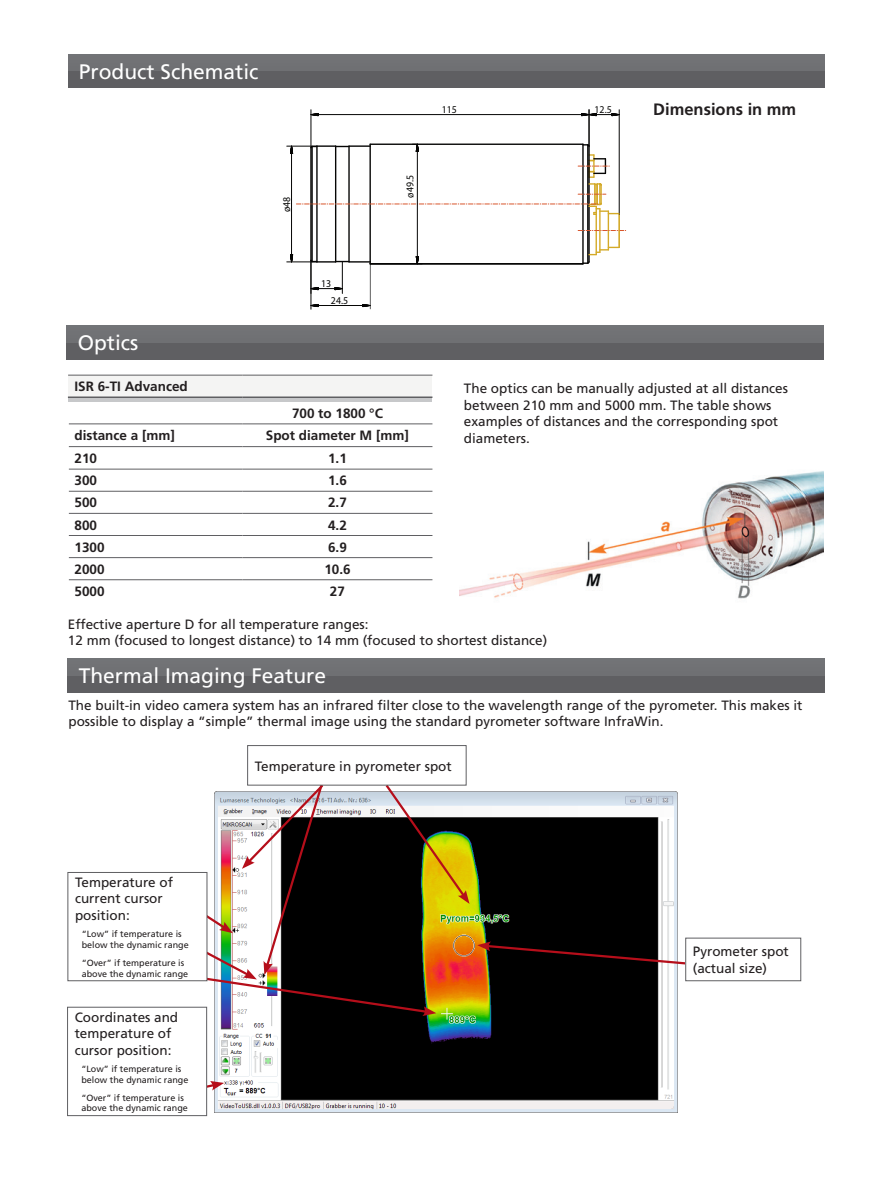
<style>
.page{position:relative;width:893px;height:1188px;background:#fff}
.page>*{position:absolute;margin:0;border:0;box-sizing:border-box;transform-origin:0 0}
.Section_Header{font:21px "Frutiger";color:#fff}
.Image_Caption{font:700 16.5px "Frutiger";color:#231f20}
.Body_Text{font:13.5px/16.5px "Frutiger";color:#231f20}
.Table_Head_Black{font:13.5px/16.2px "Frutiger";color:#231f20}
.Table_Head_Black-2{font:700 13.5px "Frutiger";color:#231f20}
.t1{font:10.35px/17px "Helvetica";color:#050504;scale:.94 1}
.Body_Text-2{font:9px/10.8px "Frutiger";color:#231f20}
</style>
<div class="page">
<div style="left:68px;top:54px;width:757px;height:34px;background:linear-gradient(to right,#68686b,#68686b)"></div>
<hr style="left:349px;top:261px;width:21px;height:2px;background:#050504">
<hr style="left:370px;top:263px;width:213px;height:1px;background:#050504">
<hr style="left:316px;top:146px;width:2px;height:116px;background:#050504">
<hr style="left:335px;top:146px;width:1px;height:116px;background:#050504">
<hr style="left:348px;top:146px;width:2px;height:116px;background:#050504">
<hr style="left:369px;top:144px;width:2px;height:120px;background:#050504">
<hr style="left:582px;top:144px;width:2px;height:120px;background:#050504">
<hr style="left:310px;top:148px;width:2px;height:112px;background:#050504">
<hr style="left:311px;top:146px;width:2px;height:116px;background:#050504">
<hr style="left:587px;top:145px;width:1px;height:118px;background:#050504">
<hr style="left:588px;top:146px;width:2px;height:116px;background:#050504">
<svg style="left:583px;top:247px;width:36px;height:18px"></svg>
<hr style="left:618px;top:214px;width:2px;height:33px;background:#d4aa28">
<hr style="left:608px;top:211px;width:1px;height:39px;background:#d4aa28">
<hr style="left:599px;top:209px;width:2px;height:43px;background:#d4aa28">
<hr style="left:595px;top:206px;width:2px;height:49px;background:#d4aa28">
<svg style="left:578px;top:230px;width:48px;height:1px"></svg>
<hr style="left:619px;top:214px;width:1px;height:33px;background:#d4aa28">
<svg style="left:416px;top:256px;width:3px;height:9px"></svg>
<hr style="left:417px;top:151px;width:1px;height:106px;background:#050504">
<hr style="left:370px;top:263px;width:52px;height:1px;background:#050504">
<svg style="left:290px;top:254px;width:3px;height:8px"></svg>
<hr style="left:291px;top:153px;width:1px;height:102px;background:#050504">
<hr style="left:287px;top:262px;width:30px;height:1px;background:#050504">
<svg style="left:442px;top:115px;width:16px;height:1px"></svg>
<svg style="left:312px;top:113px;width:7px;height:3px"></svg>
<hr style="left:318px;top:114px;width:264px;height:1px;background:#050504">
<hr style="left:311px;top:110px;width:1px;height:38px;background:#050504">
<svg style="left:363px;top:304px;width:7px;height:3px"></svg>
<hr style="left:318px;top:305px;width:45px;height:1px;background:#050504">
<svg style="left:309px;top:258px;width:41px;height:51px"></svg>
<hr style="left:370px;top:264px;width:1px;height:45px;background:#050504">
<svg style="left:581px;top:109px;width:38px;height:7px"></svg>
<hr style="left:589px;top:110px;width:1px;height:36px;background:#050504">
<svg style="left:286px;top:143px;width:334px;height:72px"></svg>
<hr style="left:619px;top:110px;width:1px;height:103px;background:#050504">
<div style="left:68px;top:375px;width:364px;height:22px;background:#f4f4f3"></div>
<div style="left:68px;top:397px;width:364px;height:5px;background:#c7c8ca"></div>
<hr style="left:69px;top:424px;width:173px;height:1px;background:#5f5f62">
<hr style="left:242px;top:424px;width:190px;height:1px;background:#5f5f62">
<hr style="left:68px;top:375px;width:174px;height:1px;background:#5f5f62">
<hr style="left:242px;top:375px;width:190px;height:1px;background:#5f5f62">
<hr style="left:68px;top:397px;width:174px;height:1px;background:#5f5f62">
<hr style="left:242px;top:397px;width:190px;height:1px;background:#5f5f62">
<hr style="left:69px;top:446px;width:173px;height:1px;background:#5f5f62">
<hr style="left:242px;top:446px;width:190px;height:1px;background:#5f5f62">
<hr style="left:69px;top:469px;width:173px;height:1px;background:#5f5f62">
<hr style="left:242px;top:469px;width:190px;height:1px;background:#5f5f62">
<hr style="left:69px;top:491px;width:173px;height:1px;background:#5f5f62">
<hr style="left:242px;top:491px;width:190px;height:1px;background:#5f5f62">
<hr style="left:69px;top:513px;width:173px;height:1px;background:#5f5f62">
<hr style="left:242px;top:513px;width:190px;height:1px;background:#5f5f62">
<hr style="left:69px;top:535px;width:173px;height:1px;background:#5f5f62">
<hr style="left:242px;top:535px;width:190px;height:1px;background:#5f5f62">
<hr style="left:69px;top:557px;width:173px;height:1px;background:#5f5f62">
<hr style="left:242px;top:557px;width:190px;height:1px;background:#5f5f62">
<hr style="left:69px;top:579px;width:173px;height:1px;background:#5f5f62">
<hr style="left:242px;top:579px;width:190px;height:1px;background:#5f5f62">
<img style="left:459px;top:471px;width:365px;height:128px">
<div style="left:67px;top:326px;width:757px;height:33px;background:linear-gradient(to right,#68696c,#68696c)"></div>
<div style="left:68px;top:658px;width:757px;height:34px;background:linear-gradient(to right,#68686b,#68686b)"></div>
<img style="left:215px;top:791px;width:463px;height:321px">
<svg style="left:477px;top:941px;width:208px;height:25px;background:#372220"></svg>
<svg style="left:207px;top:1081px;width:17px;height:20px"></svg>
<div style="left:67px;top:1007px;width:140px;height:109px;border:1px solid #5f5f62"></div>
<div style="left:685px;top:938px;width:116px;height:43px;border:1px solid #5f5f62"></div>
<svg style="left:170px;top:776px;width:299px;height:240px"></svg>
<div style="left:248px;top:746px;width:218px;height:39px;background:#fff"></div>
<div style="left:247px;top:745px;width:219px;height:41px;border:1px solid #5f5f62"></div>
<div style="left:68px;top:872px;width:139px;height:109px;background:#fff"></div>
<div style="left:68px;top:872px;width:139px;height:109px;border:1px solid #5f5f62"></div>
<h1 class="Section_Header" style="left:79px;top:59px;width:181px">Product Schematic</h1>
<p class="Section_Header" style="left:78px;top:331px;width:62px">Optics</p>
<p class="t1" style="left:278px;top:212px;width:18px;rotate:-90deg">ø48</p>
<p class="t1" style="left:331px;top:275px;width:20px;text-indent:-10px">13<br>24.5</p>
<p class="t1" style="left:401px;top:198px;width:26px;rotate:-90deg">ø49.5</p>
<p class="t1" style="left:442px;top:101px;width:18px">115</p>
<p class="t1" style="left:594px;top:101px;width:20px">12.5</p>
<p class="Image_Caption" style="left:653px;top:100px;width:145px">Dimensions in mm</p>
<p class="Table_Head_Black-2" style="left:74px;top:379px;width:115px">ISR 6-TI Advanced</p>
<p class="Body_Text" style="left:464px;top:380px;width:326px">The optics can be manually adjusted at all distances between 210 mm and 5000 mm. The table shows examples of distances and the corresponding spot diameters.</p>
<p class="Table_Head_Black-2" style="left:292px;top:405px;width:92px">700 to 1800 °C</p>
<p class="Table_Head_Black-2" style="left:74px;top:427px;width:102px">distance a [mm]</p>
<p class="Table_Head_Black-2" style="left:266px;top:427px;width:145px">Spot diameter M [mm]</p>
<p class="Table_Head_Black-2" style="left:74px;top:450px;width:24px">210</p>
<p class="Table_Head_Black-2" style="left:328px;top:450px;width:20px">1.1</p>
<p class="Table_Head_Black-2" style="left:74px;top:473px;width:24px">300</p>
<p class="Table_Head_Black-2" style="left:328px;top:473px;width:20px">1.6</p>
<p class="Table_Head_Black-2" style="left:74px;top:495px;width:24px">500</p>
<p class="Table_Head_Black-2" style="left:328px;top:495px;width:20px">2.7</p>
<p class="Table_Head_Black-2" style="left:74px;top:517px;width:24px">800</p>
<p class="Table_Head_Black-2" style="left:328px;top:517px;width:20px">4.2</p>
<p class="Table_Head_Black-2" style="left:74px;top:539px;width:32px">1300</p>
<p class="Table_Head_Black-2" style="left:328px;top:539px;width:20px">6.9</p>
<p class="Table_Head_Black-2" style="left:74px;top:561px;width:32px">2000</p>
<p class="Table_Head_Black-2" style="left:324px;top:561px;width:28px">10.6</p>
<p class="Table_Head_Black-2" style="left:74px;top:583px;width:32px">5000</p>
<p class="Table_Head_Black-2" style="left:330px;top:583px;width:17px">27</p>
<p class="Table_Head_Black" style="left:68px;top:616px;width:481px">Effective aperture D for all temperature ranges:<br>12 mm (focused to longest distance) to 14 mm (focused to shortest distance)</p>
<p class="Section_Header" style="left:79px;top:663px;width:249px">Thermal Imaging Feature</p>
<p class="Body_Text" style="left:68px;top:697px;width:735px">The built-in video camera system has an infrared filter close to the wavelength range of the pyrometer. This makes it possible to display a “simple” thermal image using the standard pyrometer software InfraWin.</p>
<p class="Body_Text" style="left:75px;top:874px;width:100px">Temperature of current cursor position:</p>
<p class="Body_Text-2" style="left:82px;top:929px;width:109px">“Low” if temperature is below the dynamic range</p>
<p class="Body_Text-2" style="left:82px;top:957px;width:108px">“Over” if temperature is above the dynamic range</p>
<p class="Body_Text" style="left:75px;top:1009px;width:105px">Coordinates and temperature of cursor position:</p>
<p class="Body_Text-2" style="left:81px;top:1064px;width:109px">“Low” if temperature is below the dynamic range</p>
<p class="Body_Text-2" style="left:81px;top:1092px;width:108px">“Over” if temperature is above the dynamic range</p>
<p class="Body_Text" style="left:255px;top:758px;width:199px">Temperature in pyrometer spot</p>
<p class="Body_Text" style="left:693px;top:943px;width:98px">Pyrometer spot (actual size)</p>
</div>
